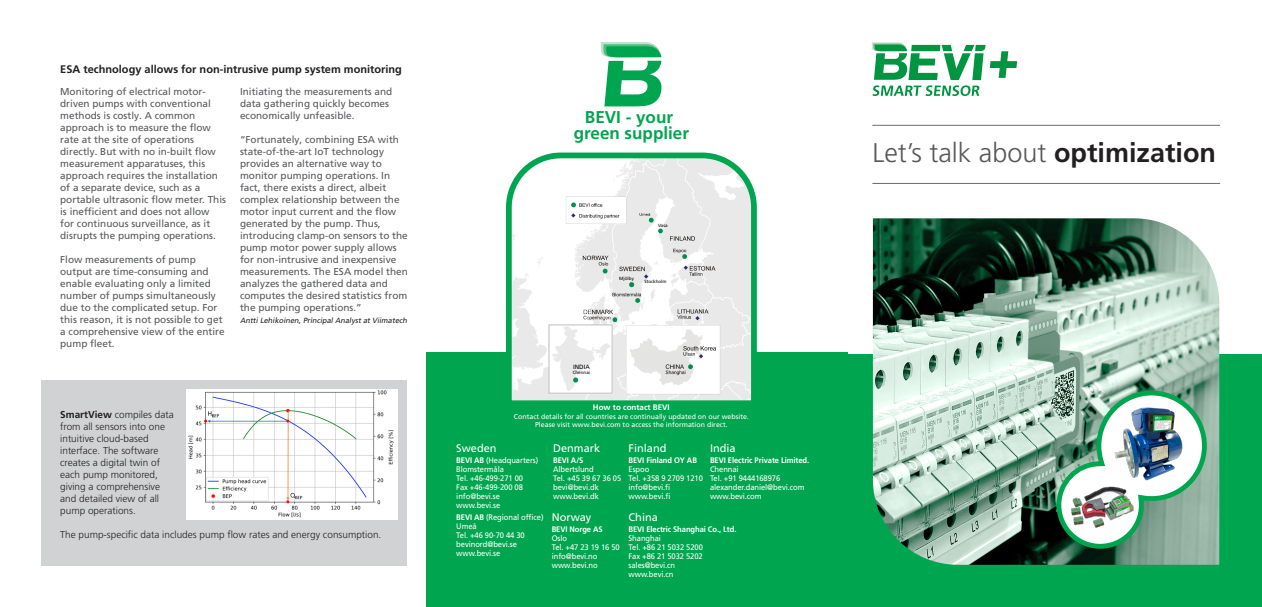
<style>
.page{position:relative;width:1262px;height:607px;background:#fff}
.page>*{position:absolute;margin:0;border:0;box-sizing:border-box;transform-origin:0 0}
.t1{font:300 27px "Frutiger LT Pro";color:#57585a}
.t2{font:700 17px/16.4px "Frutiger LT Com";color:#00a54f;text-align:center}
.t3{font:700 11px "Frutiger LT Pro";color:#231f20}
.G_Heading_3_grön{font:11px "Frutiger LT Pro";color:#fff}
.t4{font:10px/12px "Frutiger LT Pro";color:#57585a}
.t5{font:300 10px/12px "Frutiger LT Pro";color:#231f20}
.Adress_light{font:8px/9px "Frutiger LT Pro";letter-spacing:-.01em;color:#fff;scale:.95 1}
.G2_Adress_heading{font:700 8px "Frutiger LT Pro";color:#fff}
.t6{font:italic 7.5px "Frutiger LT Pro";color:#231f20}
.G2_Adress_body_text{font:7px "Frutiger LT Pro";color:#fff}
.t7{font:6.1px "Frutiger LT Com";color:#000}
.t8{font:4.5px "Frutiger LT Com";color:#000}
.s1{font-weight:700}
.s2{font-weight:700;color:#231f20}
</style>
<div class="page">
<svg style="left:871px;top:42px;width:146px;height:54px"></svg>
<div style="left:834px;top:354px;width:427px;height:253px;background:#00a54f"></div>
<img style="left:873px;top:218px;width:346px;height:346px">
<hr style="left:872px;top:125px;width:348px;height:1px;background:#6c6d70">
<hr style="left:872px;top:183px;width:348px;height:1px;background:#6c6d70">
<svg style="left:1054px;top:388px;width:155px;height:163px;background:#80af97"></svg>
<img style="left:1113px;top:405px;width:70px;height:82px">
<div style="left:1063px;top:469px;width:74px;height:74px;background:#fff;border-radius:50%"></div>
<img style="left:1068px;top:486px;width:65px;height:43px">
<div style="left:426px;top:353px;width:422px;height:254px;background:#00a54f"></div>
<svg style="left:600px;top:42px;width:61px;height:64px"></svg>
<svg style="left:503px;top:152px;width:256px;height:249px"></svg>
<div style="left:42px;top:380px;width:365px;height:186px;background:#d1d2d4"></div>
<img style="left:187px;top:389px;width:211px;height:131px">
<p class="t3" style="left:60px;top:62px;width:343px">ESA technology allows for non-intrusive pump system monitoring</p>
<p class="t4" style="left:60px;top:86px;width:167px">Monitoring of electrical motor&shy;driven pumps with conventional methods is costly. A common approach is to measure the flow rate at the site of operations directly. But with no in-built flow measurement apparatuses, this approach requires the installation of a separate device, such as a portable ultrasonic flow meter. This is inefficient and does not allow<br>for continuous surveillance, as it disrupts the pumping operations.</p>
<p class="t4" style="left:60px;top:254px;width:166px">Flow measurements of pump output are time-consuming and enable evaluating only a limited number of pumps simultaneously due to the complicated setup. For this reason, it is not possible to get a comprehensive view of the entire pump fleet.</p>
<p class="t4" style="left:240px;top:86px;width:154px">Initiating the measurements and data gathering quickly becomes economically unfeasible.</p>
<p class="t4" style="left:240px;top:134px;width:169px">“Fortunately, combining ESA with state-of-the-art IoT technology provides an alternative way to monitor pumping operations. In fact, there exists a direct, albeit complex relationship between the motor input current and the flow generated by the pump. Thus, introducing clamp-on sensors to the pump motor power supply allows for non-intrusive and inexpensive measurements. The ESA model then analyzes the gathered data and computes the desired statistics from the pumping operations.”</p>
<p class="t6" style="left:240px;top:316px;width:170px">Antti Lehikoinen, Principal Analyst at Viimatech</p>
<p class="t5" style="left:60px;top:408px;width:115px"><span class="s1">SmartView</span> compiles data from all sensors into one intuitive cloud-based</p>
<p class="t5" style="left:60px;top:444px;width:101px">interface. The software creates a digital twin of each pump monitored, giving a comprehensive and detailed view of all pump operations.</p>
<p class="t5" style="left:60px;top:528px;width:323px">The pump-specific data includes pump flow rates and energy consumption.</p>
<p class="t2" style="left:574px;top:109px;width:117px">BEVI - your green supplier</p>
<p class="t8" style="left:658px;top:223px;width:11px">Vasa</p>
<p class="t8" style="left:619px;top:276px;width:16px">Mjölby</p>
<p class="t8" style="left:644px;top:278px;width:24px">Stockholm</p>
<p class="t7" style="left:573px;top:363px;width:18px">INDIA</p>
<p class="t8" style="left:573px;top:370px;width:19px">Chennai</p>
<p class="G_Heading_3_grön" style="left:456px;top:442px;width:42px">Sweden</p>
<p class="G2_Adress_heading" style="left:593px;top:402px;width:78px">How to contact BEVI</p>
<p class="G2_Adress_body_text" style="left:514px;top:413px;width:236px">Contact details for all countries are continually updated on our website.</p>
<p class="G2_Adress_body_text" style="left:535px;top:421px;width:194px">Please visit www.bevi.com to access the information direct.</p>
<p class="G_Heading_3_grön" style="left:553px;top:442px;width:49px">Denmark</p>
<p class="G_Heading_3_grön" style="left:628px;top:442px;width:39px">Finland</p>
<p class="G_Heading_3_grön" style="left:710px;top:442px;width:27px">India</p>
<p class="Adress_light" style="left:456px;top:456px;width:88px"><span class="s1">BEVI AB</span> (Headquarters)<br>Blomstermåla</p>
<p class="Adress_light" style="left:456px;top:474px;width:72px">Tel. +46-499-271 00<br>Fax +46-499-200 08 info@bevi.se www.bevi.se</p>
<p class="Adress_light" style="left:456px;top:513px;width:93px"><span class="s1">BEVI AB</span> (Regional office)<br>Umeå<br>Tel. +46 90-70 44 30 bevinord@bevi.se www.bevi.se</p>
<p class="Adress_light" style="left:628px;top:456px;width:80px"><span class="s1">BEVI Finland OY AB<br></span>Espoo<br>Tel. +358 9 2709 1210 info@bevi.fi www.bevi.fi</p>
<p class="Adress_light" style="left:710px;top:456px;width:106px"><span class="s1">BEVI Electric Private Limited.<br></span>Chennai<br>Tel. +91 9444168976 alexander.daniel@bevi.com www.bevi.com</p>
<p class="Adress_light" style="left:553px;top:456px;width:44px"><span class="s1">BEVI A/S<br></span>Albertslund</p>
<p class="Adress_light" style="left:553px;top:474px;width:73px">Tel. +45 39 67 36 05 bevi@bevi.dk www.bevi.dk</p>
<p class="G_Heading_3_grön" style="left:551px;top:510px;width:41px">Norway</p>
<p class="Adress_light" style="left:551px;top:524px;width:73px"><span class="s1">BEVI Norge AS<br></span>Oslo<br>Tel. +47 23 19 16 50 info@bevi.no www.bevi.no</p>
<p class="G_Heading_3_grön" style="left:628px;top:510px;width:31px">China</p>
<p class="Adress_light" style="left:628px;top:524px;width:115px"><span class="s1">BEVI Electric Shanghai Co., Ltd.<br></span>Shanghai<br>Tel. +86 21 5032 5200<br>Fax +86 21 5032 5202 sales@bevi.cn<br>www.bevi.cn</p>
<p class="t1" style="left:872px;top:137px;width:345px">Let’s talk about <span class="s2">optimization</span></p>
</div>
